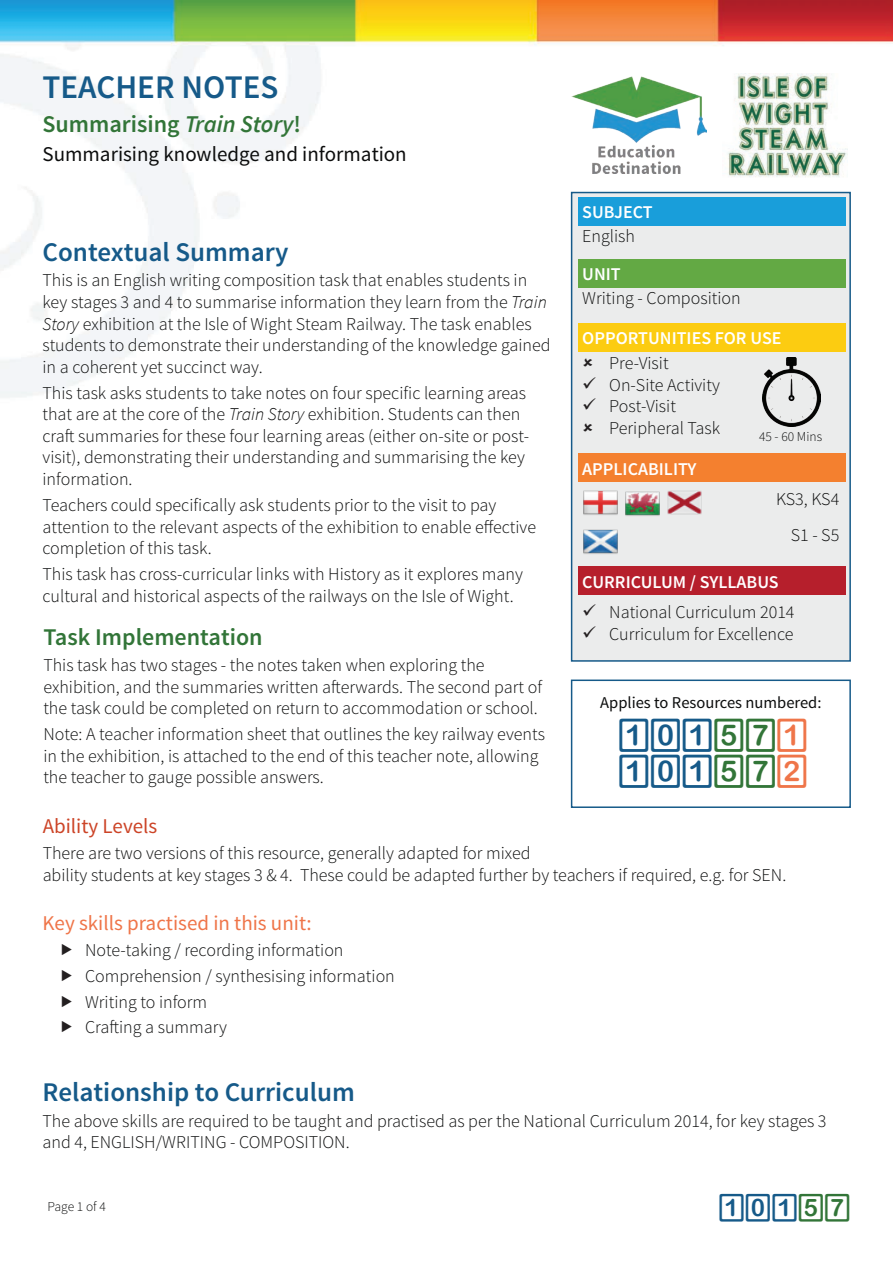
<style>
.page{position:relative;width:893px;height:1263px;background:#fff}
.page>*{position:absolute;margin:0;border:0;box-sizing:border-box;transform-origin:0 0}
.t1{font:36px/36px "D3 Round Squarism";color:#165a89}
.t2{font:600 33px "Source Sans Pro";color:#165a89}
.t3{font:30px "D3 Round Squarism";color:#165a89}
.t4{font:600 27px "Source Sans Pro";color:#165a89}
.t5{font:600 24px "Source Sans Pro";color:#327538}
.t6{font:21px "Source Sans Pro";color:#0c0d0d}
.t7{font:21px "Source Sans Pro";color:#ef7549}
.t8{font:21px "Source Sans Pro";color:#cc4427}
.t9{font:300 18px/21.6px "Source Sans Pro";color:#0c0d0d}
.t10{font:600 18px "Source Sans Pro";color:#fff}
.t11{font:16.5px "Source Sans Pro";color:#0c0d0d}
.t12{font:300 13.5px "Source Sans Pro";color:#0c0d0d}
.s1{font-style:italic}
.s2{color:#231f20}
.s3{color:#327538}
.s4{color:#ef7549}
</style>
<div class="page">
<img style="left:0;top:0;width:893px;height:808px">
<img style="left:572px;top:77px;width:135px;height:97px">
<img style="left:723px;top:73px;width:125px;height:105px">
<div style="left:571px;top:679px;width:280px;height:129px;border:2px solid #165a89"></div>
<div style="left:571px;top:192px;width:280px;height:470px;background:#ebecec;border:2px solid #165a89"></div>
<div style="left:578px;top:197px;width:268px;height:29px;background:#199eda"></div>
<div style="left:578px;top:259px;width:268px;height:29px;background:#63a944"></div>
<div style="left:578px;top:323px;width:268px;height:29px;background:#fccc11"></div>
<div style="left:578px;top:453px;width:268px;height:29px;background:#f4802f"></div>
<div style="left:578px;top:566px;width:268px;height:29px;background:#b61f2c"></div>
<img style="left:583px;top:490px;width:35px;height:25px">
<img style="left:625px;top:491px;width:35px;height:25px">
<img style="left:667px;top:490px;width:35px;height:25px">
<img style="left:583px;top:529px;width:35px;height:25px">
<img style="left:763px;top:357px;width:58px;height:70px">
<h2 class="t2" style="left:43px;top:66px;width:238px">TEACHER NOTES</h2>
<h3 class="t5" style="left:43px;top:109px;width:260px">Summarising <span class="s1">Train Story</span>!</h3>
<p class="t6" style="left:43px;top:141px;width:366px">Summarising knowledge and information</p>
<p class="t10" style="left:582px;top:201px;width:72px">SUBJECT</p>
<p class="t9" style="left:582px;top:226px;width:54px">English</p>
<p class="t10" style="left:582px;top:263px;width:40px">UNIT</p>
<h3 class="t4" style="left:43px;top:234px;width:248px">Contextual Summary</h3>
<p class="t9" style="left:43px;top:270px;width:510px">This is an English writing composition task that enables students in key stages 3 and 4 to summarise information they learn from the <span class="s1">Train Story</span> exhibition at the Isle of Wight Steam Railway. The task enables students to demonstrate their understanding of the knowledge gained in a coherent yet succinct way.</p>
<p class="t9" style="left:43px;top:382px;width:488px">This task asks students to take notes on four specific learning areas that are at the core of the <span class="s1">Train Story</span> exhibition. Students can then craft summaries for these four learning areas (either on-site or post&shy;visit), demonstrating their understanding and summarising the key information.</p>
<p class="t9" style="left:43px;top:494px;width:495px">Teachers could specifically ask students prior to the visit to pay attention to the relevant aspects of the exhibition to enable effective completion of this task.</p>
<p class="t9" style="left:43px;top:563px;width:482px">This task has cross-curricular links with History as it explores many cultural and historical aspects of the railways on the Isle of Wight.</p>
<h3 class="t5" style="left:43px;top:622px;width:221px">Task Implementation</h3>
<p class="t9" style="left:43px;top:654px;width:500px">This task has two stages - the notes taken when exploring the exhibition, and the summaries written afterwards. The second part of the task could be completed on return to accommodation or school.</p>
<p class="t9" style="left:43px;top:723px;width:503px">Note: A teacher information sheet that outlines the key railway events in the exhibition, is attached to the end of this teacher note, allowing the teacher to gauge possible answers.</p>
<p class="t8" style="left:43px;top:813px;width:116px">Ability Levels</p>
<p class="t9" style="left:43px;top:842px;width:745px">There are two versions of this resource, generally adapted for mixed<br>ability students at key stages 3 &amp; 4. These could be adapted further by teachers if required, e.g. for SEN.</p>
<p class="t7" style="left:43px;top:910px;width:271px">Key skills practised in this unit:</p>
<p class="t9" style="left:85px;top:937px;width:311px;line-height:25.8px">Note-taking / recording information<br>Comprehension / synthesising information<br>Writing to inform<br>Crafting a summary</p>
<p class="t9" style="left:582px;top:288px;width:160px">Writing - Composition</p>
<p class="t10" style="left:582px;top:327px;width:201px">OPPORTUNITIES FOR USE</p>
<p class="t9" style="left:609px;top:352px;width:61px">Pre-Visit</p>
<p class="t9" style="left:582px;top:374px;width:139px"><span class="s2">✓</span> On-Site Activity</p>
<p class="t9" style="left:609px;top:396px;width:112px;text-indent:-27px"><span class="s2">✓</span> Post-Visit<br>Peripheral Task</p>
<p class="t12" style="left:759px;top:429px;width:65px">45 - 60 Mins</p>
<p class="t10" style="left:582px;top:457px;width:116px">APPLICABILITY</p>
<p class="t9" style="left:776px;top:481px;width:65px;line-height:36px;text-align:right">KS3, KS4<br>S1 - S5</p>
<p class="t10" style="left:582px;top:570px;width:198px">CURRICULUM / SYLLABUS</p>
<p class="t9" style="left:582px;top:602px;width:214px"><span class="s2">✓</span> National Curriculum 2014</p>
<p class="t9" style="left:582px;top:623px;width:213px"><span class="s2">✓</span> Curriculum for Excellence</p>
<p class="t11" style="left:600px;top:692px;width:223px">Applies to Resources numbered:</p>
<h1 class="t1" style="left:618px;top:717px;width:191px">101<span class="s3">57</span><span class="s4">1<br></span>101<span class="s3">57</span><span class="s4">2</span></h1>
<h3 class="t4" style="left:43px;top:1075px;width:314px">Relationship to Curriculum</h3>
<p class="t9" style="left:43px;top:1110px;width:785px">The above skills are required to be taught and practised as per the National Curriculum 2014, for key stages 3 and 4, ENGLISH/WRITING - COMPOSITION.</p>
<p class="t12" style="left:48px;top:1198px;width:60px">Page 1 of 4</p>
<h3 class="t3" style="left:719px;top:1193px;width:133px">101<span class="s3">57</span></h3>
</div>
